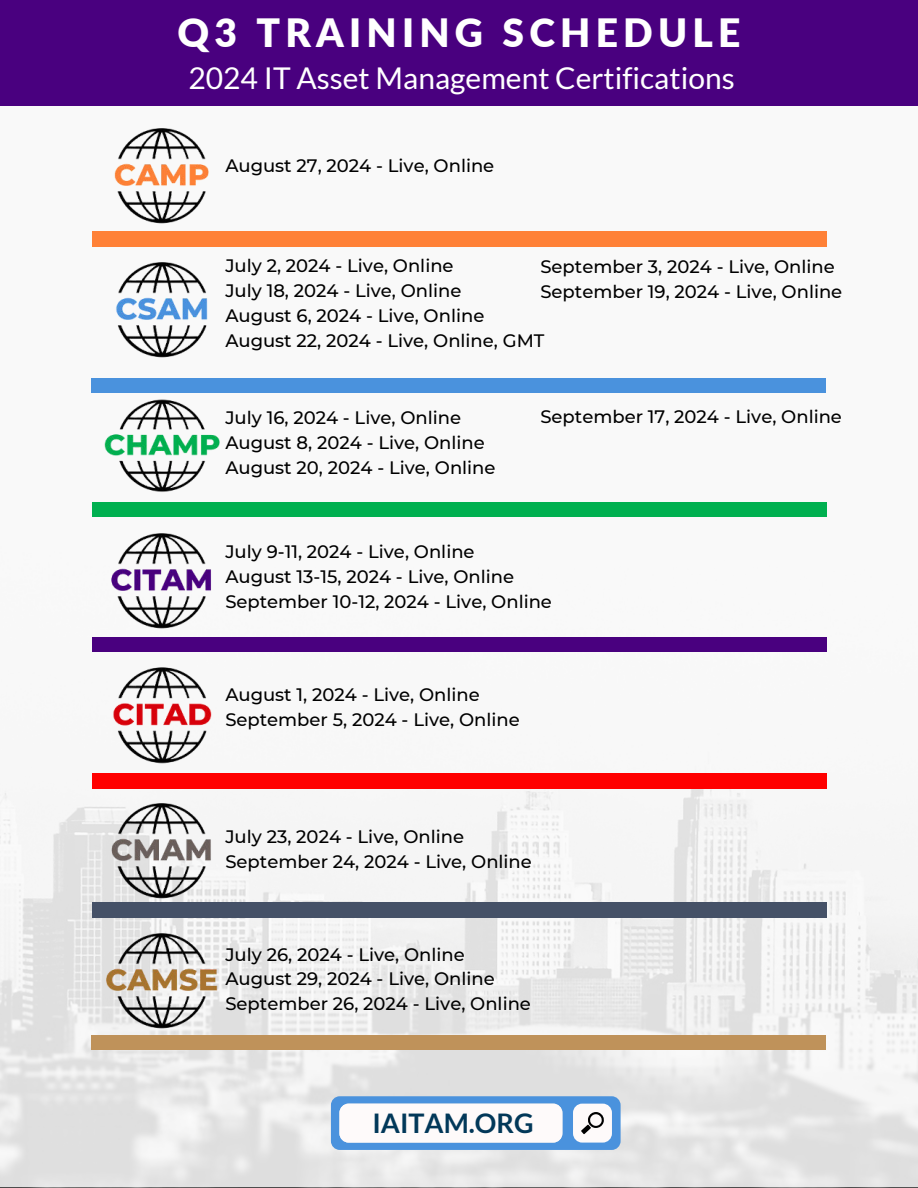
<style>
.page{position:relative;width:918px;height:1188px;background:#fff}
.page>*{position:absolute;margin:0;border:0;box-sizing:border-box;transform-origin:0 0}
.t1{font:900 39px "Lato";letter-spacing:.135em;color:#fff}
.t2{font:30px "Lato";color:#fff}
.t3{font:700 27px "Lato";color:#023859}
.t4{font:500 18px/24.8px "Montserrat";color:#000}
</style>
<div class="page">
<div style="left:0;top:0;width:918px;height:1187px;background:linear-gradient(to bottom,#fff,#e9e9e9)"></div>
<svg style="left:331px;top:1096px;width:289px;height:54px"></svg>
<div style="left:339px;top:1104px;width:223px;height:39px;background:#fefafa;border-radius:9px"></div>
<img style="left:91px;top:105px;width:141px;height:141px">
<img style="left:92px;top:246px;width:140px;height:129px">
<div style="left:92px;top:232px;width:734px;height:14px;background:#ff8137"></div>
<div style="left:91px;top:378px;width:735px;height:14px;background:#4a92dd"></div>
<img style="left:92px;top:375px;width:140px;height:128px">
<div style="left:92px;top:503px;width:734px;height:14px;background:#00b050"></div>
<img style="left:91px;top:510px;width:141px;height:141px">
<div style="left:92px;top:637px;width:734px;height:15px;background:#49007f"></div>
<img style="left:92px;top:652px;width:140px;height:122px">
<div style="left:92px;top:774px;width:734px;height:14px;background:#f00"></div>
<img style="left:91px;top:780px;width:141px;height:130px">
<div style="left:92px;top:903px;width:734px;height:14px;background:#455167"></div>
<img style="left:91px;top:910px;width:141px;height:141px">
<div style="left:91px;top:1035px;width:735px;height:14px;background:#bf925a"></div>
<div style="left:0;top:0;width:918px;height:105px;background:#49007f"></div>
<h1 class="t1" style="left:177px;top:4px;width:565px">Q3 TRAINING SCHEDULE</h1>
<h2 class="t2" style="left:188px;top:61px;width:548px">2024 IT Asset Management Certifications</h2>
<p class="t4" style="left:225px;top:152px;width:271px">August 27, 2024 - Live, Online</p>
<p class="t4" style="left:225px;top:253px;width:321px">July 2, 2024 - Live, Online<br>July 18, 2024 - Live, Online<br>August 6, 2024 - Live, Online<br>August 22, 2024 - Live, Online, GMT</p>
<p class="t4" style="left:540px;top:254px;width:303px">September 3, 2024 - Live, Online<br>September 19, 2024 - Live, Online</p>
<p class="t4" style="left:225px;top:405px;width:272px">July 16, 2024 - Live, Online<br>August 8, 2024 - Live, Online<br>August 20, 2024 - Live, Online</p>
<p class="t4" style="left:540px;top:403px;width:303px">September 17, 2024 - Live, Online</p>
<p class="t4" style="left:225px;top:539px;width:328px">July 9-11, 2024 - Live, Online<br>August 13-15, 2024 - Live, Online<br>September 10-12, 2024 - Live, Online</p>
<p class="t4" style="left:225px;top:682px;width:296px">August 1, 2024 - Live, Online<br>September 5, 2024 - Live, Online</p>
<p class="t4" style="left:225px;top:823px;width:308px">July 23, 2024 - Live, Online<br>September 24, 2024 - Live, Online</p>
<p class="t4" style="left:225px;top:941px;width:307px">July 26, 2024 - Live, Online<br>August 29, 2024 - Live, Online<br>September 26, 2024 - Live, Online</p>
<h3 class="t3" style="left:372px;top:1107px;width:163px">IAITAM.ORG</h3>
</div>
